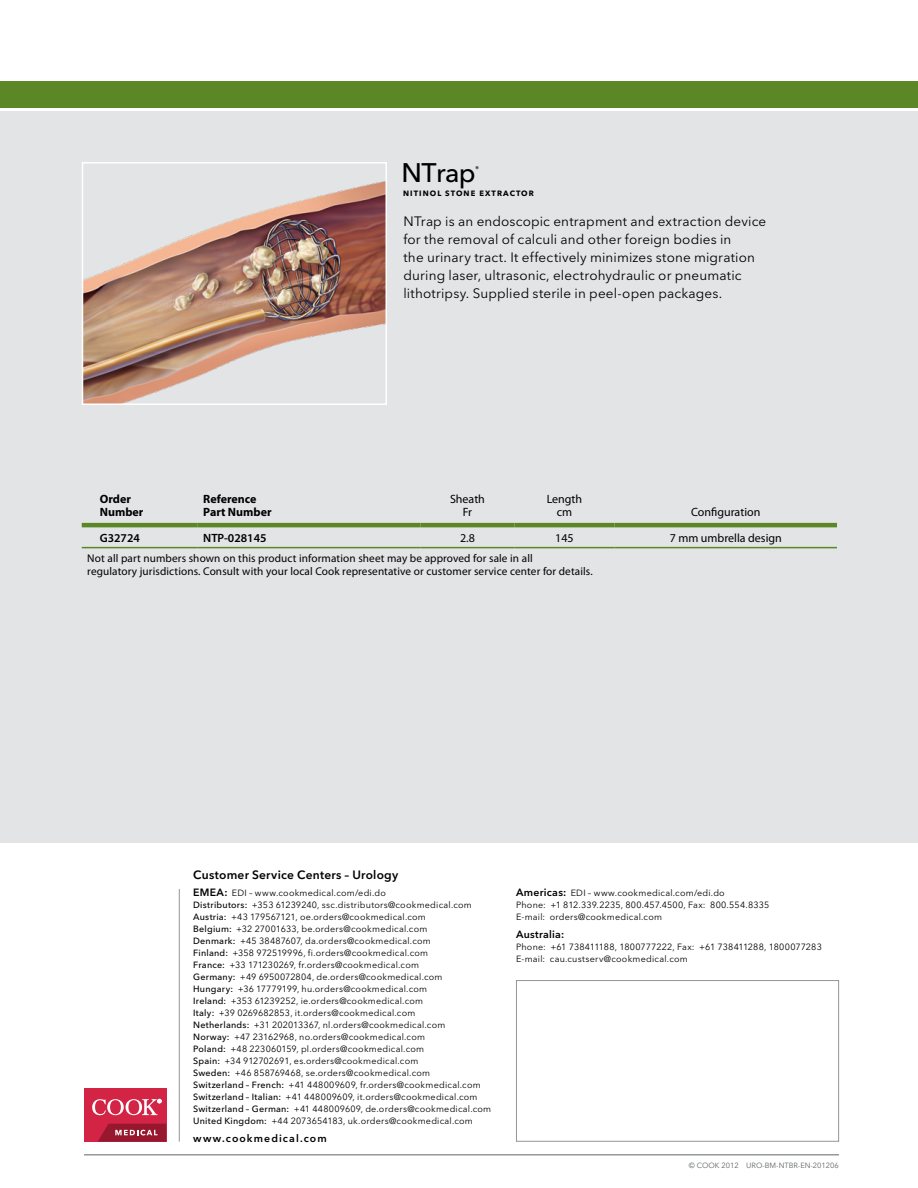
<style>
.page{position:relative;width:918px;height:1188px;background:#fff}
.page>*{position:absolute;margin:0;border:0;box-sizing:border-box;transform-origin:0 0}
.t1{font:500 26.7px "Avenir Next LT Pro";letter-spacing:-.02em;color:#000}
.Bodycopy-REG-9-12{font:13.5px/18px "Avenir Next LT Pro";letter-spacing:.01em;color:#000}
.CM-HEAD-CustServCent{font:600 12px "Avenir Next LT Pro";letter-spacing:.02em;color:#000}
.TBL-HEAD-Specs-MYRI{font:12px/13.5px "Myriad Pro";color:#000;text-align:center}
.TBL-Specs-MYRI-REG-8{font:12px "Myriad Pro";color:#000}
.TBL-HEAD-RPN-MYRI-BO{font:700 12px "Myriad Pro";color:#000}
.TBL-HEAD-OrderNumber{font:700 12px/13.5px "Myriad Pro";color:#000}
.TBL-RPN-MYRI-SB-8-9{font:600 12px "Myriad Pro";color:#000}
.TBL-OrderNumber-MYRI{font:600 12px "Myriad Pro";color:#000}
.TBL-Citation-MYRI-RE{font:11.25px/12.8px "Myriad Pro";letter-spacing:.01em;color:#000}
.CM-WebAddress{font:600 10.5px "Avenir Next LT Pro";letter-spacing:.105em;color:#000}
.CM-Country-Info{font:600 10.5px "Avenir Next LT Pro";letter-spacing:.025em;color:#000}
.CM-CustServCenters{font:9px "Avenir Next LT Pro";letter-spacing:.025em;color:#000}
.CM-Country-Info-2{font:9px/12px "Avenir Next LT Pro";letter-spacing:.025em;color:#000}
.CM-CustServCenters-S{font:9px "Avenir Next LT Pro";letter-spacing:.025em;color:#000}
.t2{font:700 7.65px "Avenir Next LT Pro";letter-spacing:.14em;color:#000}
.CM-Code-RL-REG-5-7{font:7.5px "Avenir Next LT Pro";color:#626466}
.t3{font:600 6.75px "Avenir Next LT Pro";color:#000}
.s1{font-weight:600;font-size:10.5px}
.s2{font-weight:500}
</style>
<div class="page">
<div style="left:0;top:81px;width:918px;height:27px;background:#5c8727"></div>
<div style="left:0;top:111px;width:918px;height:731px;background:#e3e4e6"></div>
<hr style="left:179px;top:889px;width:1px;height:253px;background:#939598">
<div style="left:516px;top:980px;width:323px;height:162px;border:1px solid #939598"></div>
<div style="left:84px;top:1088px;width:82px;height:54px;background:#d32445"></div>
<svg style="left:98px;top:1124px;width:68px;height:18px"></svg>
<svg style="left:92px;top:1099px;width:69px;height:16px"></svg>
<hr style="left:84px;top:1154px;width:755px;height:1px;background:#626466">
<img style="left:85px;top:181px;width:299px;height:221px">
<div style="left:82px;top:162px;width:305px;height:243px;border:2px solid #fff"></div>
<hr style="left:82px;top:523px;width:115px;height:4px;background:#5c8727">
<hr style="left:197px;top:523px;width:224px;height:4px;background:#5c8727">
<hr style="left:421px;top:523px;width:94px;height:4px;background:#5c8727">
<hr style="left:514px;top:523px;width:101px;height:4px;background:#5c8727">
<hr style="left:615px;top:523px;width:222px;height:4px;background:#5c8727">
<hr style="left:82px;top:547px;width:115px;height:1px;background:#5c8727">
<hr style="left:197px;top:547px;width:224px;height:1px;background:#5c8727">
<hr style="left:421px;top:547px;width:94px;height:1px;background:#5c8727">
<hr style="left:514px;top:547px;width:101px;height:1px;background:#5c8727">
<hr style="left:615px;top:547px;width:222px;height:1px;background:#5c8727">
<p class="TBL-HEAD-OrderNumber" style="left:100px;top:491px;width:45px">Order<br>Number</p>
<p class="TBL-HEAD-RPN-MYRI-BO" style="left:203px;top:491px;width:55px">Reference</p>
<p class="TBL-HEAD-RPN-MYRI-BO" style="left:203px;top:504px;width:70px">Part Number</p>
<p class="t1" style="left:401px;top:156px;width:76px">NTrap</p>
<p class="t3" style="left:475px;top:164px;width:6px">®</p>
<p class="t2" style="left:403px;top:189px;width:132px">NITINOL STONE EXTRACTOR</p>
<p class="Bodycopy-REG-9-12" style="left:404px;top:213px;width:364px">NTrap is an endoscopic entrapment and extraction device for the removal of calculi and other foreign bodies in<br>the urinary tract. It effectively minimizes stone migration during laser, ultrasonic, electrohydraulic or pneumatic lithotripsy. Supplied sterile in peel-open packages.</p>
<p class="TBL-HEAD-Specs-MYRI" style="left:450px;top:492px;width:36px">Sheath</p>
<p class="TBL-HEAD-Specs-MYRI" style="left:463px;top:505px;width:11px">Fr</p>
<p class="TBL-HEAD-Specs-MYRI" style="left:547px;top:492px;width:37px">Length cm</p>
<p class="TBL-HEAD-Specs-MYRI" style="left:691px;top:505px;width:71px">Configuration</p>
<p class="TBL-OrderNumber-MYRI" style="left:100px;top:530px;width:42px">G32724</p>
<p class="TBL-RPN-MYRI-SB-8-9" style="left:203px;top:530px;width:65px">NTP-028145</p>
<p class="TBL-Specs-MYRI-REG-8" style="left:460px;top:530px;width:16px">2.8</p>
<p class="TBL-Specs-MYRI-REG-8" style="left:555px;top:530px;width:20px">145</p>
<p class="TBL-Specs-MYRI-REG-8" style="left:670px;top:530px;width:114px">7 mm umbrella design</p>
<p class="TBL-Citation-MYRI-RE" style="left:87px;top:552px;width:507px">Not all part numbers shown on this product information sheet may be approved for sale in all<br>regulatory jurisdictions. Consult with your local Cook representative or customer service center for details.</p>
<p class="CM-HEAD-CustServCent" style="left:193px;top:868px;width:207px">Customer Service Centers – Urology</p>
<p class="CM-CustServCenters" style="left:193px;top:888px;width:194px"><span class="s1">EMEA:</span> EDI – www.cookmedical.com/edi.do</p>
<p class="CM-CustServCenters" style="left:193px;top:900px;width:280px"><span class="s2">Distributors:</span> +353 61239240, ssc.distributors@cookmedical.com</p>
<p class="CM-CustServCenters" style="left:193px;top:912px;width:234px"><span class="s2">Austria:</span> +43 179567121, oe.orders@cookmedical.com</p>
<p class="CM-CustServCenters" style="left:193px;top:924px;width:236px"><span class="s2">Belgium:</span> +32 27001633, be.orders@cookmedical.com</p>
<p class="CM-CustServCenters" style="left:193px;top:936px;width:239px"><span class="s2">Denmark:</span> +45 38487607, da.orders@cookmedical.com</p>
<p class="CM-CustServCenters" style="left:193px;top:948px;width:236px"><span class="s2">Finland:</span> +358 972519996, fi.orders@cookmedical.com</p>
<p class="CM-CustServCenters" style="left:193px;top:960px;width:227px"><span class="s2">France:</span> +33 171230269, fr.orders@cookmedical.com</p>
<p class="CM-CustServCenters" style="left:193px;top:972px;width:251px"><span class="s2">Germany:</span> +49 6950072804, de.orders@cookmedical.com</p>
<p class="CM-CustServCenters" style="left:193px;top:984px;width:236px"><span class="s2">Hungary:</span> +36 17779199, hu.orders@cookmedical.com</p>
<p class="CM-CustServCenters" style="left:193px;top:996px;width:231px"><span class="s2">Ireland:</span> +353 61239252, ie.orders@cookmedical.com</p>
<p class="CM-CustServCenters" style="left:193px;top:1008px;width:224px"><span class="s2">Italy:</span> +39 0269682853, it.orders@cookmedical.com</p>
<p class="CM-CustServCenters" style="left:193px;top:1020px;width:254px"><span class="s2">Netherlands:</span> +31 202013367, nl.orders@cookmedical.com</p>
<p class="CM-CustServCenters" style="left:193px;top:1032px;width:233px"><span class="s2">Norway:</span> +47 23162968, no.orders@cookmedical.com</p>
<p class="CM-CustServCenters" style="left:193px;top:1044px;width:232px"><span class="s2">Poland:</span> +48 223060159, pl.orders@cookmedical.com</p>
<p class="CM-CustServCenters" style="left:193px;top:1056px;width:227px"><span class="s2">Spain:</span> +34 912702691, es.orders@cookmedical.com</p>
<p class="CM-CustServCenters" style="left:193px;top:1068px;width:238px"><span class="s2">Sweden:</span> +46 858769468, se.orders@cookmedical.com</p>
<p class="CM-CustServCenters" style="left:193px;top:1080px;width:289px"><span class="s2">Switzerland – French:</span> +41 448009609, fr.orders@cookmedical.com</p>
<p class="CM-CustServCenters" style="left:193px;top:1092px;width:286px"><span class="s2">Switzerland – Italian:</span> +41 448009609, it.orders@cookmedical.com</p>
<p class="CM-CustServCenters" style="left:193px;top:1104px;width:300px"><span class="s2">Switzerland – German:</span> +41 448009609, de.orders@cookmedical.com</p>
<p class="CM-CustServCenters-S" style="left:193px;top:1116px;width:281px"><span class="s2">United Kingdom:</span> +44 2073654183, uk.orders@cookmedical.com</p>
<p class="CM-WebAddress" style="left:193px;top:1132px;width:135px">www.cookmedical.com</p>
<p class="CM-Country-Info-2" style="left:516px;top:887px;width:255px"><span class="s1">Americas:</span> EDI – www.cookmedical.com/edi.do<br>Phone: +1 812.339.2235, 800.457.4500, Fax: 800.554.8335<br>E-mail: orders@cookmedical.com</p>
<p class="CM-Country-Info" style="left:516px;top:928px;width:50px">Australia:</p>
<p class="CM-Country-Info-2" style="left:516px;top:940px;width:307px">Phone: +61 738411188, 1800777222, Fax: +61 738411288, 1800077283<br>E-mail: cau.custserv@cookmedical.com</p>
<p class="CM-Code-RL-REG-5-7" style="left:689px;top:1161px;width:152px">© COOK 2012 URO-BM-NTBR-EN-201206</p>
</div>
